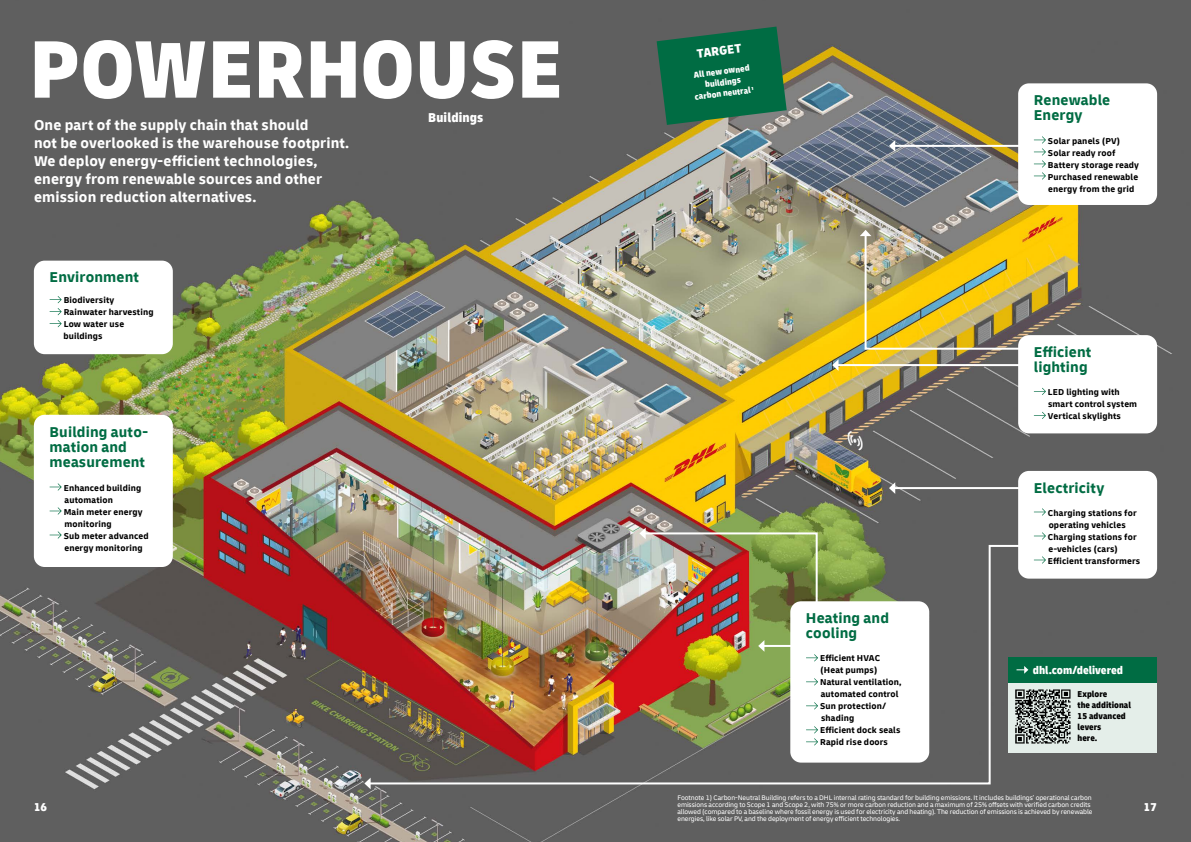
<style>
.page{position:relative;width:1191px;height:842px;background:#fff}
.page>*{position:absolute;margin:0;border:0;box-sizing:border-box;transform-origin:0 0}
.t1{font:900 condensed 85.3px "Delivery";color:#fff}
.t2{font:700 15px/18px "Delivery";letter-spacing:.01em;color:#fff}
.t3{font:700 15px/15px "Delivery";letter-spacing:.01em;color:#006c43}
.t4{font:900 condensed 13.5px "Delivery";letter-spacing:.01em;color:#fff}
.t5{font:900 condensed 13px "Delivery";color:#fff}
.t6{font:900 condensed 12px "Delivery";color:#fff}
.t7{font:900 condensed 11.5px "Delivery";color:#fff}
.t8{font:700 9px/12px "Delivery";letter-spacing:.015em;color:#000}
.t9{font:900 condensed 9px/11px "Delivery";letter-spacing:.005em;color:#000}
.t10{font:900 condensed 9px/11px "Delivery";color:#fff;text-align:center}
.t11{font:7px/7px "Delivery";letter-spacing:-.01em;color:#fff}
</style>
<div class="page">
<img style="left:0;top:0;width:1191px;height:842px">
<div style="left:34px;top:415px;width:139px;height:152px;background:#fff;border-radius:11px"></div>
<div style="left:1018px;top:335px;width:139px;height:98px;background:#fff;border-radius:11px"></div>
<hr style="left:893px;top:145px;width:141px;height:2px;background:#fff">
<svg style="left:889px;top:140px;width:6px;height:12px"></svg>
<hr style="left:836px;top:364px;width:198px;height:2px;background:#fff">
<svg style="left:832px;top:359px;width:6px;height:12px"></svg>
<hr style="left:893px;top:487px;width:198px;height:2px;background:#fff">
<svg style="left:889px;top:482px;width:6px;height:12px"></svg>
<div style="left:1018px;top:83px;width:139px;height:122px;background:#fff;border-radius:11px"></div>
<img style="left:859px;top:230px;width:180px;height:121px">
<div style="left:1018px;top:471px;width:139px;height:108px;background:#fff;border-radius:11px"></div>
<img style="left:367px;top:544px;width:693px;height:241px">
<svg style="left:1056px;top:544px;width:4px;height:8px"></svg>
<svg style="left:364px;top:778px;width:7px;height:11px"></svg>
<div style="left:790px;top:601px;width:139px;height:162px;background:#fff;border-radius:11px"></div>
<div style="left:34px;top:261px;width:139px;height:93px;background:#fff;border-radius:11px"></div>
<div style="left:1008px;top:657px;width:149px;height:96px;background:#e4eee9"></div>
<div style="left:1008px;top:657px;width:149px;height:25px;background:#006c43"></div>
<svg style="left:1016px;top:666px;width:12px;height:8px"></svg>
<img style="left:1015px;top:689px;width:56px;height:55px">
<svg style="left:656px;top:27px;width:130px;height:98px;background:#176c4a"></svg>
<svg style="left:1034px;top:136px;width:12px;height:44px"></svg>
<svg style="left:1033px;top:388px;width:13px;height:7px"></svg>
<svg style="left:1033px;top:412px;width:13px;height:7px"></svg>
<svg style="left:1034px;top:508px;width:12px;height:8px"></svg>
<svg style="left:1034px;top:532px;width:12px;height:8px"></svg>
<svg style="left:1033px;top:556px;width:13px;height:8px"></svg>
<img style="left:639px;top:528px;width:179px;height:133px">
<svg style="left:806px;top:678px;width:12px;height:7px"></svg>
<svg style="left:806px;top:702px;width:12px;height:7px"></svg>
<svg style="left:806px;top:726px;width:12px;height:19px"></svg>
<svg style="left:50px;top:483px;width:12px;height:8px"></svg>
<svg style="left:50px;top:507px;width:12px;height:8px"></svg>
<svg style="left:50px;top:531px;width:12px;height:8px"></svg>
<svg style="left:50px;top:296px;width:12px;height:31px"></svg>
<h1 class="t1" style="left:30px;top:15px;width:535px">POWERHOUSE</h1>
<h3 class="t4" style="left:428px;top:109px;width:57px">Buildings</h3>
<h2 class="t2" style="left:34px;top:116px;width:317px">One part of the supply chain that should<br>not be overlooked is the warehouse footprint.<br>We deploy energy-efficient technologies, energy from renewable sources and other emission reduction alternatives.</h2>
<h2 class="t3" style="left:50px;top:270px;width:91px">Environment</h2>
<p class="t8" style="left:64px;top:294px;width:91px">Biodiversity<br>Rainwater harvesting<br>Low water use buildings</p>
<h2 class="t3" style="left:50px;top:424px;width:100px">Building auto&shy;mation and measurement</h2>
<p class="t8" style="left:64px;top:482px;width:87px">Enhanced building automation<br>Main meter energy monitoring<br>Sub meter advanced energy monitoring</p>
<h3 class="t5" style="left:696px;top:46px;width:46px;rotate:-7deg">TARGET</h3>
<p class="t10" style="left:691px;top:70px;width:61px;rotate:-7deg">All new owned buildings carbon neutral1</p>
<h2 class="t3" style="left:806px;top:611px;width:85px">Heating and cooling</h2>
<p class="t8" style="left:820px;top:652px;width:83px">Efficient HVAC (Heat pumps)<br>Natural ventilation, automated control<br>Sun protection/ shading<br>Efficient dock seals<br>Rapid rise doors</p>
<h2 class="t3" style="left:1033px;top:93px;width:78px">Renewable<br>Energy</h2>
<p class="t8" style="left:1048px;top:135px;width:93px">Solar panels (PV)<br>Solar ready roof<br>Battery storage ready<br>Purchased renewable energy from the grid</p>
<h2 class="t3" style="left:1033px;top:344px;width:59px">Efficient lighting</h2>
<p class="t8" style="left:1048px;top:386px;width:91px">LED lighting with smart control system<br>Vertical skylights</p>
<h2 class="t3" style="left:1033px;top:480px;width:72px">Electricity</h2>
<p class="t8" style="left:1048px;top:507px;width:94px">Charging stations for operating vehicles<br>Charging stations for e-vehicles (cars)<br>Efficient transformers</p>
<p class="t7" style="left:1032px;top:662px;width:92px">dhl.com/delivered</p>
<p class="t9" style="left:1077px;top:688px;width:55px">Explore<br>the additional<br>15 advanced levers<br>here.</p>
<p class="t11" style="left:677px;top:794px;width:416px">Footnote 1) Carbon-Neutral Building refers to a DHL internal rating standard for building emissions. It includes buildings’ operational carbon emissions according to Scope 1 and Scope 2, with 75% or more carbon reduction and a maximum of 25% offsets with verified carbon credits allowed (compared to a baseline where fossil energy is used for electricity and heating). The reduction of emissions is achieved by renewable energies, like solar PV, and the deployment of energy efficient technologies.</p>
<h3 class="t6" style="left:34px;top:799px;width:15px">16</h3>
<h3 class="t6" style="left:1144px;top:799px;width:15px">17</h3>
</div>
